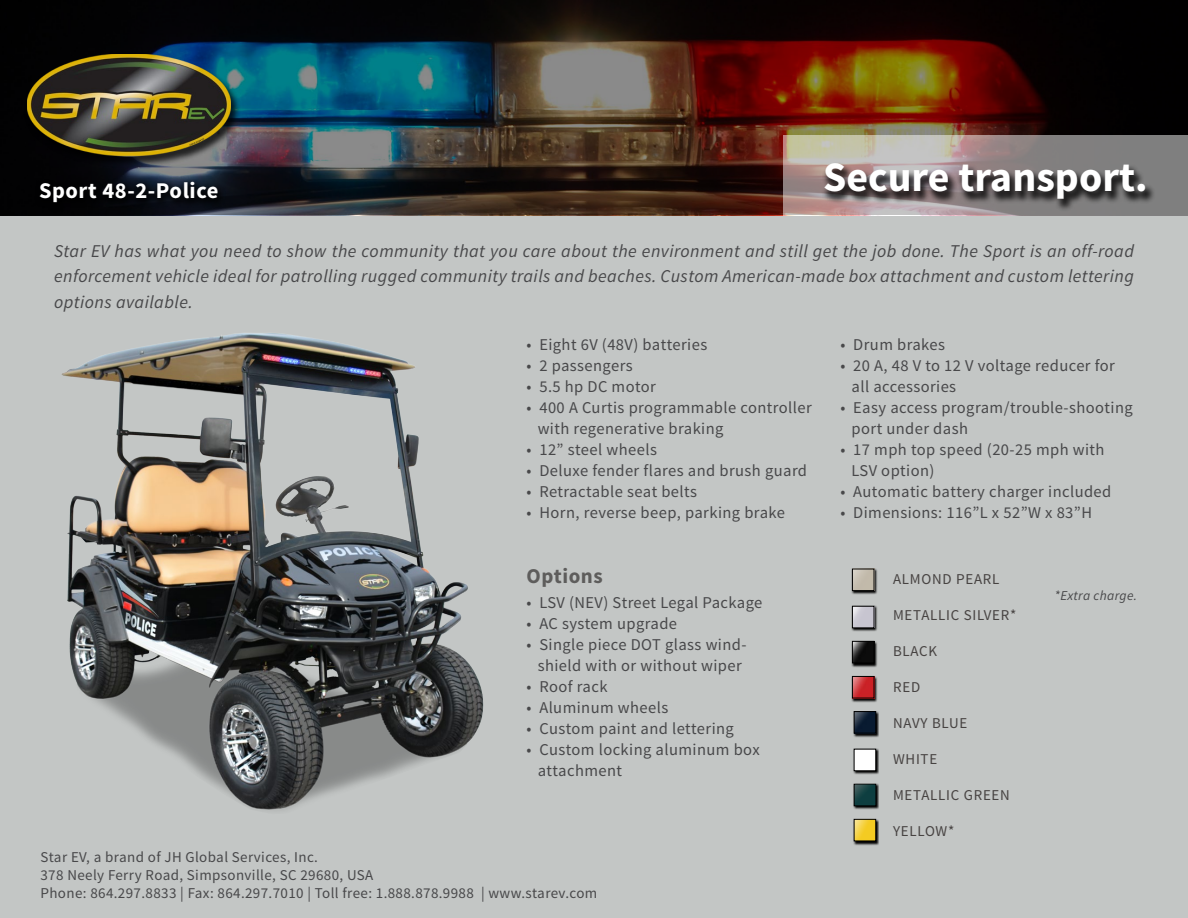
<style>
.page{position:relative;width:1188px;height:918px;background:#fff}
.page>*{position:absolute;margin:0;border:0;box-sizing:border-box;transform-origin:0 0}
.t1{font:700 42px "Source Sans Pro";color:#fff}
.t2{font:700 22.5px "Source Sans Pro";letter-spacing:.025em;color:#fff}
.t3{font:700 21px "Source Sans Pro";letter-spacing:.025em;color:#5e5d5c}
.t4{font:italic 18px/25.5px "Source Sans Pro";letter-spacing:.025em;color:#48484a;text-align:justify}
.t5{font:16.5px/21px "Source Sans Pro";letter-spacing:.025em;color:#48484a}
.t6{font:15px/18px "Source Sans Pro";letter-spacing:.025em;color:#48484a}
.t7{font:15px "Source Sans Pro";letter-spacing:.05em;color:#474342}
.t8{font:italic 13.5px "Source Sans Pro";letter-spacing:.025em;color:#48484a}
</style>
<div class="page">
<div style="left:0;top:216px;width:1188px;height:702px;background:#c3c6c5"></div>
<img style="left:0;top:1px;width:1187px;height:214px">
<div style="left:24px;top:53px;width:217px;height:115px;background:#000;opacity:.75"></div>
<img style="left:27px;top:54px;width:203px;height:103px">
<div style="left:35px;top:178px;width:191px;height:34px;background:#000;opacity:.75"></div>
<img style="left:61px;top:333px;width:423px;height:478px">
<svg style="left:853px;top:819px;width:26px;height:26px"></svg>
<img style="left:856px;top:821px;width:18px;height:18px">
<div style="left:854px;top:819px;width:22px;height:22px;border:1px solid #000"></div>
<svg style="left:853px;top:784px;width:26px;height:26px"></svg>
<div style="left:854px;top:784px;width:22px;height:22px;border:1px solid #000"></div>
<svg style="left:851px;top:641px;width:27px;height:26px"></svg>
<img style="left:854px;top:643px;width:18px;height:18px">
<div style="left:852px;top:641px;width:22px;height:22px;border:1px solid #000"></div>
<svg style="left:851px;top:676px;width:27px;height:26px"></svg>
<img style="left:854px;top:678px;width:18px;height:18px">
<div style="left:852px;top:676px;width:22px;height:22px;border:1px solid #000"></div>
<svg style="left:853px;top:711px;width:26px;height:26px"></svg>
<div style="left:854px;top:711px;width:22px;height:23px;border:1px solid #000"></div>
<svg style="left:853px;top:749px;width:26px;height:26px"></svg>
<img style="left:856px;top:751px;width:18px;height:18px">
<svg style="left:851px;top:568px;width:27px;height:27px"></svg>
<img style="left:854px;top:571px;width:18px;height:18px">
<div style="left:852px;top:569px;width:22px;height:22px;border:1px solid #000"></div>
<svg style="left:851px;top:606px;width:27px;height:26px"></svg>
<img style="left:854px;top:608px;width:18px;height:18px">
<div style="left:852px;top:606px;width:22px;height:22px;border:1px solid #000"></div>
<svg style="left:855px;top:785px;width:20px;height:20px"></svg>
<svg style="left:855px;top:712px;width:20px;height:21px"></svg>
<svg style="left:783px;top:135px;width:405px;height:81px;background:#a09793"></svg>
<div style="left:821px;top:162px;width:335px;height:50px;background:#000;opacity:.75"></div>
<h2 class="t2" style="left:39px;top:176px;width:181px">Sport 48-2-Police</h2>
<h1 class="t1" style="left:823px;top:150px;width:326px">Secure transport.</h1>
<p class="t4" style="left:54px;top:238px;width:1082px">Star EV has what you need to show the community that you care about the environment and still get the job done. The Sport is an off-road enforcement vehicle ideal for patrolling rugged community trails and beaches. Custom American-made box attachment and custom lettering options available.</p>
<p class="t5" style="left:526px;top:334px;width:182px">• Eight 6V (48V) batteries</p>
<p class="t5" style="left:526px;top:355px;width:108px">• 2 passengers</p>
<p class="t5" style="left:526px;top:376px;width:131px">• 5.5 hp DC motor</p>
<p class="t5" style="left:538px;top:397px;width:275px;text-indent:-11px">• 400 A Curtis programmable controller with regenerative braking</p>
<p class="t5" style="left:526px;top:439px;width:132px">• 12” steel wheels</p>
<p class="t5" style="left:526px;top:460px;width:282px">• Deluxe fender flares and brush guard</p>
<p class="t5" style="left:526px;top:481px;width:172px">• Retractable seat belts</p>
<p class="t5" style="left:526px;top:502px;width:260px">• Horn, reverse beep, parking brake</p>
<p class="t3" style="left:526px;top:562px;width:78px">Options</p>
<p class="t5" style="left:526px;top:593px;width:237px">• LSV (NEV) Street Legal Package</p>
<p class="t5" style="left:526px;top:614px;width:152px">• AC system upgrade</p>
<p class="t5" style="left:526px;top:635px;width:222px;text-align:center">• Single piece DOT glass wind&shy;shield with or without wiper</p>
<p class="t5" style="left:526px;top:677px;width:83px">• Roof rack</p>
<p class="t5" style="left:526px;top:698px;width:143px">• Aluminum wheels</p>
<p class="t5" style="left:526px;top:719px;width:209px">• Custom paint and lettering</p>
<p class="t5" style="left:538px;top:740px;width:223px;text-indent:-11px">• Custom locking aluminum box attachment</p>
<p class="t6" style="left:40px;top:848px;width:558px">Star EV, a brand of JH Global Services, Inc.<br>378 Neely Ferry Road, Simpsonville, SC 29680, USA<br>Phone: 864.297.8833 | Fax: 864.297.7010 | Toll free: 1.888.878.9988 | www.starev.com</p>
<p class="t5" style="left:840px;top:334px;width:106px">• Drum brakes</p>
<p class="t5" style="left:852px;top:355px;width:265px;text-indent:-11px">• 20 A, 48 V to 12 V voltage reducer for all accessories</p>
<p class="t5" style="left:852px;top:397px;width:283px;text-indent:-11px">• Easy access program/trouble-shooting port under dash</p>
<p class="t5" style="left:852px;top:439px;width:254px;text-indent:-11px">• 17 mph top speed (20-25 mph with<br>LSV option)</p>
<p class="t5" style="left:840px;top:481px;width:273px">• Automatic battery charger included</p>
<p class="t5" style="left:840px;top:502px;width:253px">• Dimensions: 116”L x 52”W x 83”H</p>
<p class="t7" style="left:893px;top:570px;width:108px">ALMOND PEARL</p>
<p class="t7" style="left:893px;top:606px;width:125px">METALLIC SILVER*</p>
<p class="t7" style="left:893px;top:642px;width:46px">BLACK</p>
<p class="t7" style="left:893px;top:678px;width:29px">RED</p>
<p class="t7" style="left:893px;top:714px;width:76px">NAVY BLUE</p>
<p class="t7" style="left:893px;top:750px;width:46px">WHITE</p>
<p class="t7" style="left:893px;top:786px;width:118px">METALLIC GREEN</p>
<p class="t7" style="left:893px;top:822px;width:63px">YELLOW*</p>
<p class="t8" style="left:1055px;top:587px;width:84px">*Extra charge.</p>
</div>
